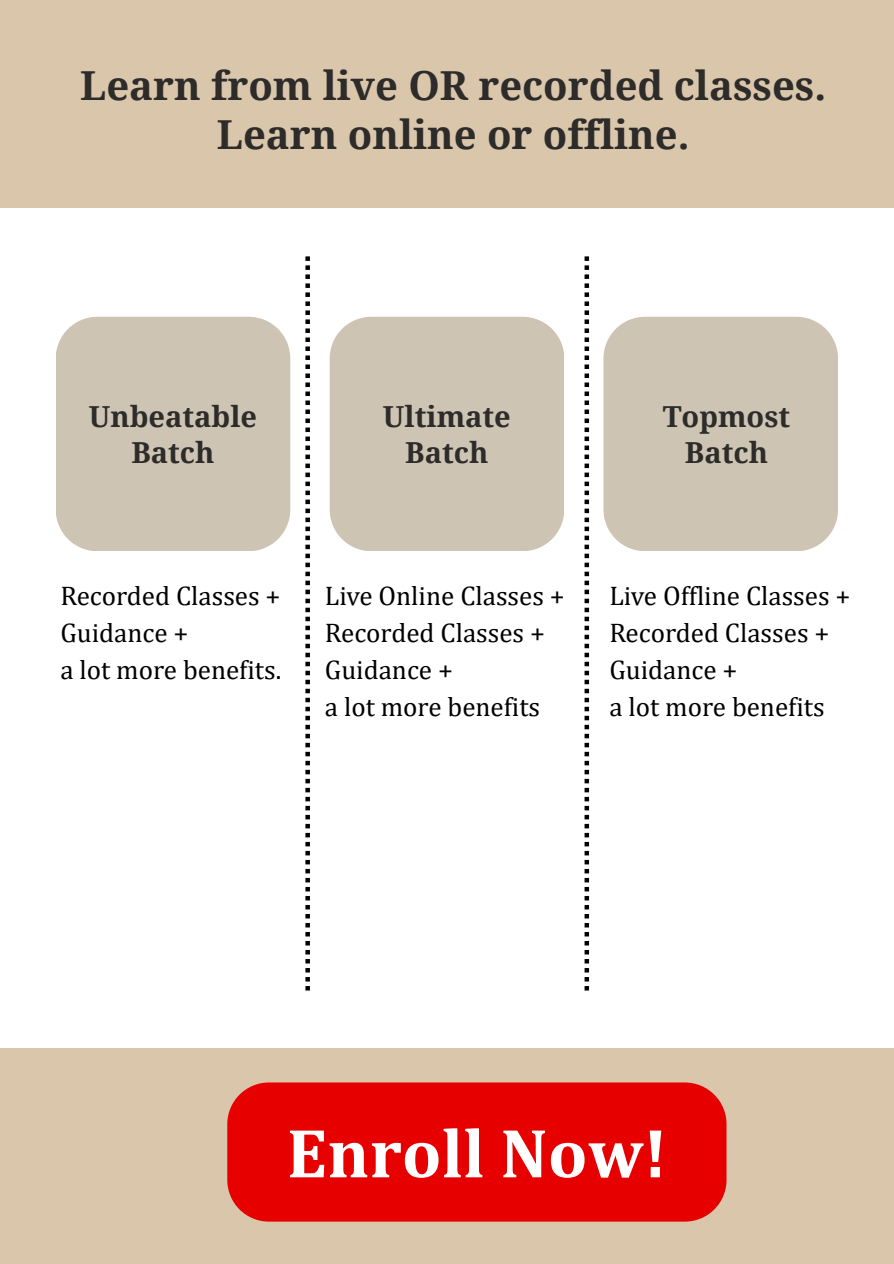
<style>
.page{position:relative;width:894px;height:1264px;background:#fff}
.page>*{position:absolute;margin:0;border:0;box-sizing:border-box;transform-origin:0 0}
.t1{font:700 70.05px "Cambria";color:#fff}
.t2{font:700 40.05px/49.5px "Noto Serif";color:#2d2c2a;text-align:center}
.t3{font:700 28.95px/35.8px "Noto Serif";color:#2d2c2a;text-align:center}
.t4{font:27px/37.2px "Cambria";color:#000}
</style>
<div class="page">
<div style="left:0;top:0;width:893px;height:219px;background:#d9c6ab"></div>
<div style="left:0;top:1047px;width:893px;height:216px;background:#d9c6ab"></div>
<div style="left:0;top:208px;width:893px;height:839px;background:#fff"></div>
<div style="left:56px;top:317px;width:234px;height:234px;background:#cdc4b3"></div>
<div style="left:329px;top:317px;width:235px;height:234px;background:#cdc4b3"></div>
<div style="left:603px;top:317px;width:234px;height:234px;background:#cdc4b3"></div>
<svg style="left:305px;top:256px;width:5px;height:734px"></svg>
<svg style="left:584px;top:256px;width:5px;height:734px"></svg>
<div style="left:227px;top:1082px;width:499px;height:139px;background:#e60000"></div>
<h2 class="t2" style="left:80px;top:59px;width:747px">Learn from live OR recorded classes.<br>Learn online or offline.</h2>
<p class="t3" style="left:89px;top:397px;width:170px">Unbeatable<br>Batch</p>
<p class="t3" style="left:383px;top:397px;width:129px">Ultimate<br>Batch</p>
<p class="t3" style="left:662px;top:397px;width:129px">Topmost<br>Batch</p>
<h3 class="t4" style="left:60px;top:576px;width:221px">Recorded Classes +<br>Guidance +</h3>
<p class="t4" style="left:60px;top:650px;width:222px">a lot more benefits.</p>
<p class="t4" style="left:325px;top:576px;width:241px">Live Online Classes +<br>Recorded Classes +<br>Guidance +</p>
<p class="t4" style="left:325px;top:688px;width:217px">a lot more benefits</p>
<h3 class="t4" style="left:609px;top:576px;width:243px">Live Offline Classes +<br>Recorded Classes +<br>Guidance +</h3>
<p class="t4" style="left:609px;top:688px;width:217px">a lot more benefits</p>
<h3 class="t1" style="left:286px;top:1110px;width:381px">Enroll Now!</h3>
</div>
